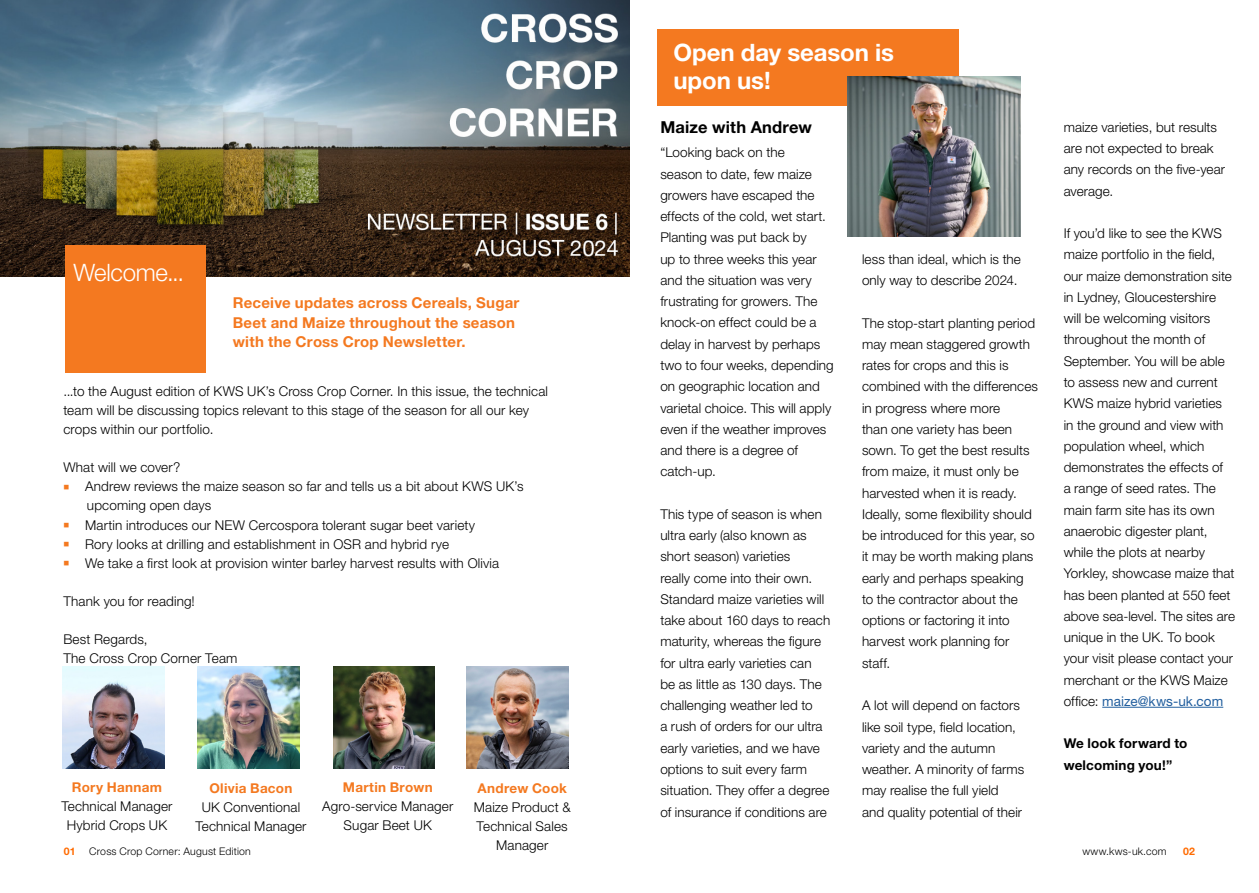
<style>
.page{position:relative;width:1259px;height:893px;background:#fff}
.page>*{position:absolute;margin:0;border:0;box-sizing:border-box;transform-origin:0 0}
.t1{font:700 24px/28.8px "Helvetica Neue LT Std";letter-spacing:-.005em;color:#fff}
.t2{font:300 24px "Helvetica Neue LT Std";letter-spacing:-.01em;color:#fff}
.t3{font:700 16.5px "Helvetica Neue LT Std";letter-spacing:.01em;color:#000}
.t4{font:700 15px/19.5px "Helvetica Neue LT Std";letter-spacing:.015em;color:#f47920}
.t5{font:300 13.5px/21.3px "Helvetica Neue LT Std";letter-spacing:.005em;color:#000}
.t6{font:700 13.5px "Helvetica Neue LT Std";letter-spacing:.02em;color:#f47920}
.t7{font:700 13.5px/21.3px "Helvetica Neue LT Std";letter-spacing:.01em;color:#000}
.t8{font:300 10.5px "Helvetica Neue LT Std";letter-spacing:.02em;color:#000}
.t9{font:700 10.5px "Helvetica Neue LT Std";color:#ff6b00}
.s1{font-weight:400;color:#215e9e}
.s2{color:#f47920}
</style>
<div class="page">
<img style="left:0;top:0;width:629px;height:276px">
<div style="left:65px;top:246px;width:140px;height:127px;background:#f47920"></div>
<img style="left:63px;top:666px;width:102px;height:102px">
<img style="left:198px;top:666px;width:101px;height:102px">
<img style="left:333px;top:666px;width:102px;height:102px">
<img style="left:467px;top:666px;width:102px;height:102px">
<div style="left:658px;top:29px;width:301px;height:76px;background:#f47920"></div>
<hr style="left:1102px;top:707px;width:121px;height:1px;background:#215e9e">
<img style="left:847px;top:77px;width:173px;height:159px">
<h1 class="t1" style="left:673px;top:37px;width:222px">Open day season is upon us!</h1>
<p class="t3" style="left:660px;top:117px;width:153px">Maize with Andrew</p>
<p class="t5" style="left:660px;top:142px;width:175px">“Looking back on the<br>season to date, few maize growers have escaped the effects of the cold, wet start.<br>Planting was put back by<br>up to three weeks this year and the situation was very frustrating for growers. The knock-on effect could be a delay in harvest by perhaps two to four weeks, depending on geographic location and varietal choice. This will apply even if the weather improves and there is a degree of catch-up.</p>
<p class="t5" style="left:660px;top:503px;width:171px">This type of season is when ultra early (also known as short season) varieties<br>really come into their own.<br>Standard maize varieties will take about 160 days to reach maturity, whereas the figure for ultra early varieties can<br>be as little as 130 days. The challenging weather led to<br>a rush of orders for our ultra early varieties, and we have options to suit every farm situation. They offer a degree of insurance if conditions are</p>
<p class="t5" style="left:1063px;top:116px;width:163px">maize varieties, but results are not expected to break any records on the five-year average.</p>
<p class="t5" style="left:1063px;top:222px;width:173px">If you’d like to see the KWS maize portfolio in the field, our maize demonstration site in Lydney, Gloucestershire will be welcoming visitors throughout the month of<br>September. You will be able to assess new and current<br>KWS maize hybrid varieties in the ground and view with population wheel, which demonstrates the effects of<br>a range of seed rates. The main farm site has its own anaerobic digester plant, while the plots at nearby<br>Yorkley, showcase maize that has been planted at 550 feet above sea-level. The sites are unique in the UK. To book your visit please contact your merchant or the KWS Maize office: <span class="s1">maize@kws-uk.com</span></p>
<p class="t7" style="left:1063px;top:733px;width:125px">We look forward to welcoming you!”</p>
<p class="t5" style="left:862px;top:248px;width:160px">less than ideal, which is the only way to describe 2024.</p>
<p class="t5" style="left:862px;top:312px;width:177px">The stop-start planting period may mean staggered growth rates for crops and this is combined with the differences in progress where more<br>than one variety has been sown. To get the best results from maize, it must only be harvested when it is ready.<br>Ideally, some flexibility should be introduced for this year, so it may be worth making plans early and perhaps speaking to the contractor about the options or factoring it into harvest work planning for staff.</p>
<p class="t5" style="left:862px;top:694px;width:164px">A lot will depend on factors like soil type, field location, variety and the autumn weather. A minority of farms may realise the full yield<br>and quality potential of their</p>
<h1 class="t2" style="left:73px;top:257px;width:112px">Welcome...</h1>
<p class="t4" style="left:233px;top:293px;width:288px">Receive updates across Cereals, Sugar<br>Beet and Maize throughout the season with the Cross Crop Newsletter.</p>
<p class="t5" style="left:63px;top:381px;width:486px;line-height:19px">...to the August edition of KWS UK’s Cross Crop Corner. In this issue, the technical team will be discussing topics relevant to this stage of the season for all our key crops within our portfolio.</p>
<p class="t5" style="left:63px;top:456px;width:118px">What will we cover?</p>
<p class="t5" style="left:87px;top:477px;width:438px;line-height:19px;text-indent:-24px"><span class="s2">■</span> Andrew reviews the maize season so far and tells us a bit about KWS UK’s upcoming open days</p>
<p class="t5" style="left:63px;top:514px;width:413px"><span class="s2">■</span> Martin introduces our NEW Cercospora tolerant sugar beet variety</p>
<p class="t5" style="left:63px;top:533px;width:387px"><span class="s2">■</span> Rory looks at drilling and establishment in OSR and hybrid rye</p>
<p class="t5" style="left:63px;top:552px;width:437px"><span class="s2">■</span> We take a first look at provision winter barley harvest results with Olivia</p>
<p class="t5" style="left:63px;top:590px;width:133px">Thank you for reading!</p>
<p class="t5" style="left:63px;top:630px;width:175px;line-height:19px">Best Regards,<br>The Cross Crop Corner Team</p>
<p class="t6" style="left:72px;top:779px;width:92px">Rory Hannam</p>
<p class="t5" style="left:61px;top:796px;width:113px;line-height:19px;text-align:center">Technical Manager<br>Hybrid Crops UK</p>
<p class="t6" style="left:343px;top:779px;width:91px">Martin Brown</p>
<p class="t5" style="left:322px;top:797px;width:132px;line-height:19px;text-align:center">Agro-service Manager<br>Sugar Beet UK</p>
<p class="t6" style="left:209px;top:779px;width:84px">Olivia Bacon</p>
<p class="t5" style="left:195px;top:797px;width:113px;line-height:19px;text-align:center">UK Conventional<br>Technical Manager</p>
<p class="t6" style="left:477px;top:780px;width:91px">Andrew Cook</p>
<p class="t5" style="left:474px;top:797px;width:98px;line-height:19px;text-align:center">Maize Product &amp;<br>Technical Sales<br>Manager</p>
<p class="t9" style="left:64px;top:844px;width:13px">01</p>
<p class="t8" style="left:89px;top:844px;width:163px">Cross Crop Corner: August Edition</p>
<p class="t8" style="left:1082px;top:844px;width:86px">www.kws-uk.com</p>
<p class="t9" style="left:1183px;top:844px;width:13px">02</p>
</div>
